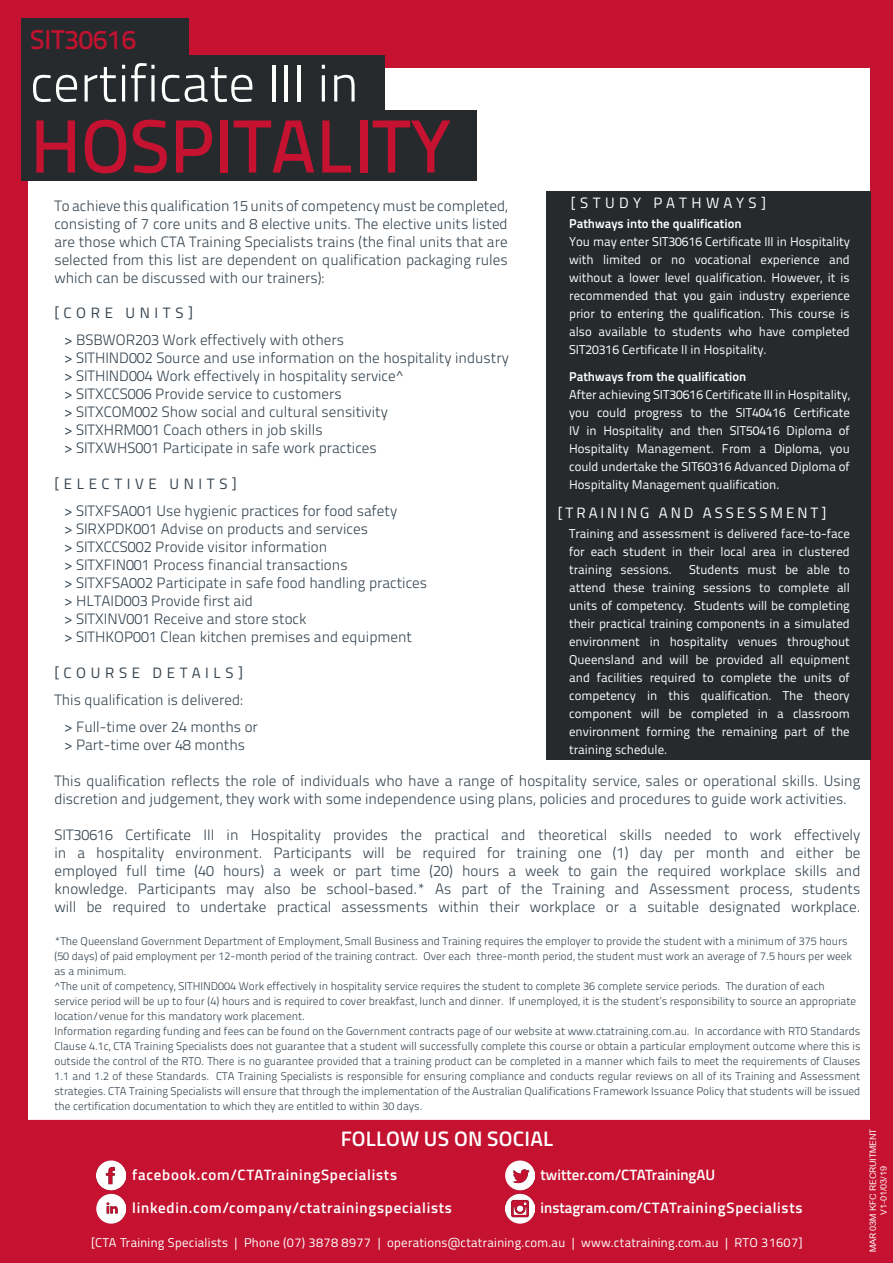
<style>
.page{position:relative;width:893px;height:1263px;background:#fff}
.page>*{position:absolute;margin:0;border:0;box-sizing:border-box;transform-origin:0 0}
.t1{font:75px "Titillium Text 25 L 600 wt";color:#c41230}
.t2{font:52.5px "Titillium Text 25 L 250 wt";color:#fffffe}
.t3{font:27px "Titillium Text 25 L 600 wt";color:#c41230}
.t4{font:600 21px "Titillium";letter-spacing:.01em;color:#fff}
.t5{font:15px/18px "Titillium Text 25 L 250 wt";color:#35434e}
.t6{font:600 15px "Titillium";letter-spacing:.05em;color:#fff}
.t7{font:15px "Titillium";letter-spacing:.31em;color:#35434e}
.t8{font:600 15px "Titillium";letter-spacing:.03em;color:#fff}
.t9{font:600 15px "Titillium";color:#fff}
.t10{font:15px "Titillium";letter-spacing:.2em;color:#fff}
.t11{font:15px "Titillium";letter-spacing:.28em;color:#fff}
.t12{font:12.75px/18px "Titillium Text 25 L 400 wt";color:#fff;text-align:justify}
.t13{font:12.75px "Titillium";letter-spacing:.025em;color:#fff}
.t14{font:12.75px "Titillium Text 25 L 800 wt";color:#fff}
.t15{font:11.25px/15px "Titillium Text 25 L 250 wt";color:#35434e}
.t16{font:9px/10.8px "Arial Rounded MT";letter-spacing:-.01em;color:#fff;text-align:center}
.s1{font-family:"Titillium"}
</style>
<div class="page">
<div style="left:0;top:0;width:893px;height:1120px;background:#c41230"></div>
<div style="left:28px;top:68px;width:842px;height:1158px;background:#fff"></div>
<div style="left:546px;top:191px;width:325px;height:569px;background:#262a2d"></div>
<div style="left:0;top:1120px;width:893px;height:143px;background:#c41230"></div>
<img style="left:506px;top:1195px;width:28px;height:28px">
<div style="left:505px;top:1194px;width:30px;height:30px;border:2px solid #fff;border-radius:50%"></div>
<img style="left:506px;top:1161px;width:28px;height:28px">
<div style="left:505px;top:1160px;width:30px;height:30px;border:2px solid #fff;border-radius:50%"></div>
<img style="left:97px;top:1161px;width:28px;height:28px">
<div style="left:96px;top:1160px;width:30px;height:30px;border:2px solid #fff;border-radius:50%"></div>
<img style="left:97px;top:1195px;width:28px;height:28px">
<div style="left:96px;top:1194px;width:30px;height:30px;border:2px solid #fff;border-radius:50%"></div>
<div style="left:21px;top:55px;width:364px;height:56px;background:#262a2d"></div>
<div style="left:21px;top:110px;width:455px;height:71px;background:#262a2d"></div>
<div style="left:21px;top:18px;width:167px;height:41px;background:#262a2d"></div>
<h3 class="t3" style="left:30px;top:19px;width:108px">SIT30616</h3>
<h2 class="t2" style="left:30px;top:45px;width:331px">certificate III in</h2>
<h1 class="t1" style="left:30px;top:90px;width:423px">HOSPITALITY</h1>
<p class="t11" style="left:571px;top:192px;width:197px">[STUDY PATHWAYS]</p>
<p class="t14" style="left:569px;top:213px;width:174px">Pathways into the qualification</p>
<p class="t12" style="left:569px;top:231px;width:282px">You may enter SIT30616 Certificate III in Hospitality with limited or no vocational experience and without a lower level qualification. However, it is recommended that you gain industry experience prior to entering the qualification. This course is also available to students who have completed SIT20316 Certificate II in Hospitality.</p>
<p class="t14" style="left:569px;top:366px;width:179px">Pathways from the qualification</p>
<p class="t12" style="left:569px;top:385px;width:282px">After achieving SIT30616 Certificate III in Hospitality, you could progress to the SIT40416 Certificate IV in Hospitality and then SIT50416 Diploma of Hospitality Management. From a Diploma, you could undertake the SIT60316 Advanced Diploma of Hospitality Management qualification.</p>
<p class="t12" style="left:569px;top:523px;width:282px">Training and assessment is delivered face-to-face for each student in their local area in clustered training sessions.</p>
<p class="t5" style="left:54px;top:196px;width:455px;text-align:justify">To achieve this qualification 15 units of competency must be completed, consisting of 7 core units and 8 elective units. The elective units listed are those which CTA Training Specialists trains (the final units that are selected from this list are dependent on qualification packaging rules which can be discussed with our trainers):</p>
<p class="t7" style="left:54px;top:302px;width:97px">[CORE Units</p>
<p class="t7" style="left:188px;top:302px;width:6px">]</p>
<p class="t5" style="left:64px;top:330px;width:446px"><span class="s1">&gt;</span> BSBWOR203 Work effectively with others<br><span class="s1">&gt;</span> SITHIND002 Source and use information on the hospitality industry <span class="s1">&gt;</span> SITHIND004 Work effectively in hospitality service^<br><span class="s1">&gt;</span> SITXCCS006 Provide service to customers<br><span class="s1">&gt;</span> SITXCOM002 Show social and cultural sensitivity<br><span class="s1">&gt;</span> SITXHRM001 Coach others in job skills<br><span class="s1">&gt;</span> SITXWHS001 Participate in safe work practices</p>
<p class="t7" style="left:54px;top:473px;width:34px">[Electi</p>
<p class="t7" style="left:135px;top:473px;width:60px">ve Units</p>
<p class="t7" style="left:232px;top:473px;width:6px">]</p>
<p class="t5" style="left:64px;top:501px;width:364px"><span class="s1">&gt;</span> SITXFSA001 Use hygienic practices for food safety<br><span class="s1">&gt;</span> SIRXPDK001 Advise on products and services<br><span class="s1">&gt;</span> SITXCCS002 Provide visitor information<br><span class="s1">&gt;</span> SITXFIN001 Process financial transactions<br><span class="s1">&gt;</span> SITXFSA002 Participate in safe food handling practices <span class="s1">&gt;</span> HLTAID003 Provide first aid<br><span class="s1">&gt;</span> SITXINV001 Receive and store stock<br><span class="s1">&gt;</span> SITHKOP001 Clean kitchen premises and equipment</p>
<p class="t7" style="left:54px;top:662px;width:36px">[Course</p>
<p class="t7" style="left:153px;top:662px;width:13px">details</p>
<p class="t7" style="left:238px;top:662px;width:6px">]</p>
<p class="t5" style="left:64px;top:685px;width:195px;line-height:27px;text-indent:-10px">This qualification is delivered:<br><span class="s1">&gt;</span> Full-time over 24 months or</p>
<p class="t5" style="left:64px;top:735px;width:182px"><span class="s1">&gt;</span> Part-time over 48 months</p>
<p class="t5" style="left:54px;top:771px;width:807px">This qualification reflects the role of individuals who have a range of hospitality service, sales or operational skills. Using discretion and judgement, they work with some independence using plans, policies and procedures to guide work activities.</p>
<p class="t5" style="left:54px;top:825px;width:808px;text-align:justify">SIT30616 Certificate III in Hospitality provides the practical and theoretical skills needed to work effectively in a hospitality environment. Participants will be required for training one (1) day per month and either be employed full time (40 hours) a week or part time (20) hours a week to gain the required workplace skills and knowledge. Participants may also be school-based.* As part of the Training and Assessment process, students will be required to undertake practical assessments within their workplace or a suitable designated workplace.</p>
<p class="t15" style="left:54px;top:933px;width:807px">*The Queensland Government Department of Employment, Small Business and Training requires the employer to provide the student with a minimum of 375 hours (50 days) of paid employment per 12-month period of the training contract. Over each three-month period, the student must work an average of 7.5 hours per week as a minimum.<br>^The unit of competency, SITHIND004 Work effectively in hospitality service requires the student to complete 36 complete service periods. The duration of each service period will be up to four (4) hours and is required to cover breakfast, lunch and dinner. If unemployed, it is the student’s responsibility to source an appropriate location/venue for this mandatory work placement.<br>Information regarding funding and fees can be found on the Government contracts page of our website at www.ctatraining.com.au. In accordance with RTO Standards Clause 4.1c, CTA Training Specialists does not guarantee that a student will successfully complete this course or obtain a particular employment outcome where this is outside the control of the RTO. There is no guarantee provided that a training product can be completed in a manner which fails to meet the requirements of Clauses 1.1 and 1.2 of these Standards. CTA Training Specialists is responsible for ensuring compliance and conducts regular reviews on all of its Training and Assessment strategies. CTA Training Specialists will ensure that through the implementation of the Australian Qualifications Framework Issuance Policy that students will be issued the certification documentation to which they are entitled to within 30 days.</p>
<p class="t10" style="left:558px;top:501px;width:270px">[TRAINING AND ASSESSMENT]</p>
<p class="t12" style="left:569px;top:559px;width:282px;text-indent:120px">Students must be able to attend these training sessions to complete all units of competency. Students will be completing their practical training components in a simulated environment in hospitality venues throughout Queensland and will be provided all equipment and facilities required to complete the units of competency in this qualification. The theory component will be completed in a classroom environment forming the remaining part of the training schedule.</p>
<h3 class="t4" style="left:341px;top:1123px;width:214px">Follow us on Social</h3>
<p class="t6" style="left:132px;top:1163px;width:266px">facebook.com/CTATrainingSpecialists</p>
<p class="t6" style="left:132px;top:1196px;width:321px">linkedin.com/company/ctatrainingspecialists</p>
<p class="t9" style="left:541px;top:1163px;width:166px">twitter.com/CTATrainingAU</p>
<p class="t8" style="left:541px;top:1196px;width:263px">instagram.com/CTATrainingSpecialists</p>
<p class="t13" style="left:91px;top:1233px;width:713px">[CTA Training Specialists | Phone (07) 3878 8977 | operations@ctatraining.com.au | www.ctatraining.com.au | RTO 31607]</p>
<p class="t16" style="left:867px;top:1252px;width:125px;rotate:-90deg">MAR 03M KFC RECRUITMENT<br>V1-01/03/19</p>
</div>
